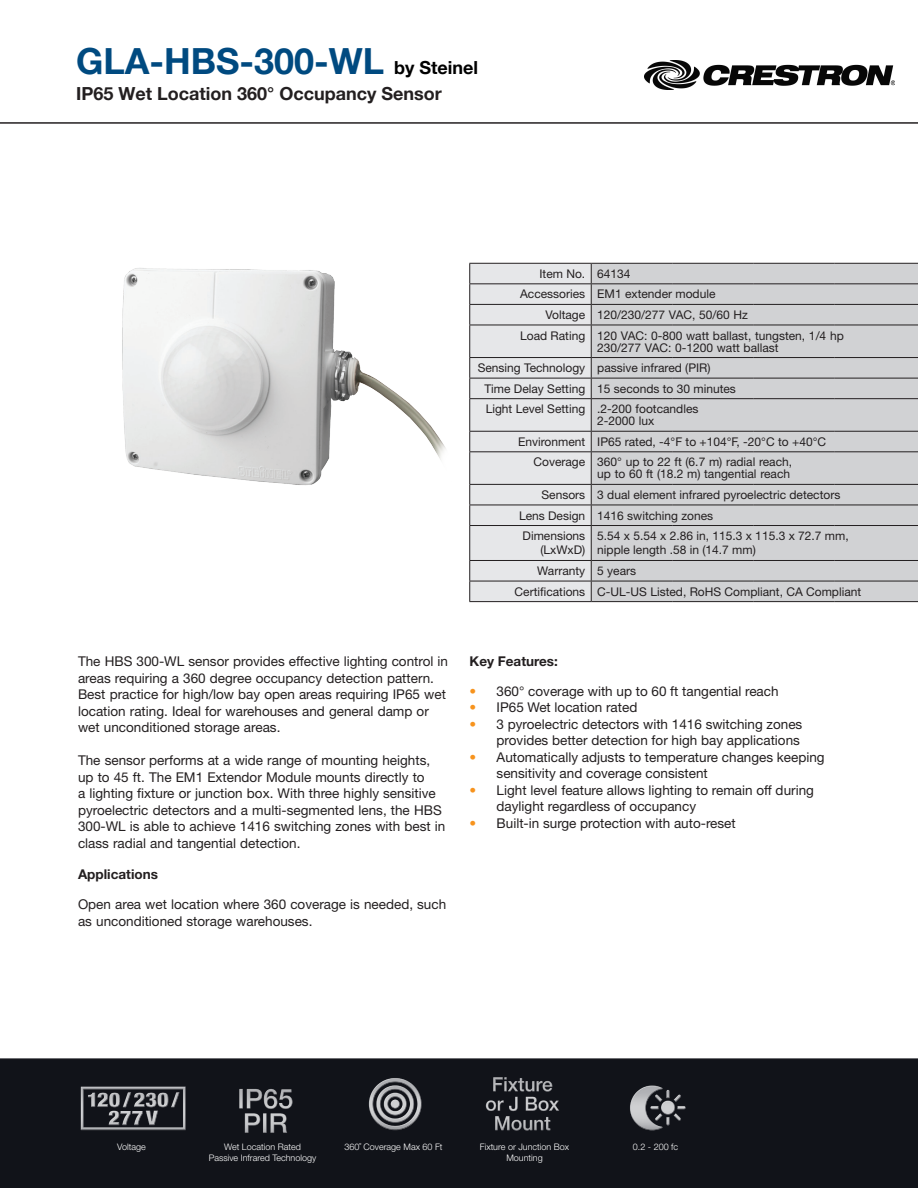
<style>
.page{position:relative;width:918px;height:1188px;background:#fff}
.page>*{position:absolute;margin:0;border:0;box-sizing:border-box;transform-origin:0 0}
.t1{font:700 36px "Helvetica Neue";color:#004a80}
.t2{font:700 18px "Helvetica Neue";color:#231f20}
.t3{font:13.5px/16.5px "Helvetica Neue LT Pro";color:#231f20}
.t4{font:700 13.5px "Helvetica Neue LT Pro";color:#231f20}
.t5{font:12px/14.4px "Helvetica Neue LT Pro";color:#231f20}
.t6{font:300 9px/10.8px "Helvetica Neue LT Pro";color:#fff;text-align:center}
.s1{font-size:18px;color:#000}
.s2{color:#f7931d}
</style>
<div class="page">
<div style="left:0;top:1058px;width:918px;height:130px;background:#111319"></div>
<div style="left:592px;top:264px;width:326px;height:337px;background:#d1d2d4"></div>
<hr style="left:591px;top:263px;width:81px;height:1px;background:#231f20">
<hr style="left:672px;top:263px;width:81px;height:1px;background:#231f20">
<hr style="left:753px;top:263px;width:81px;height:1px;background:#231f20">
<hr style="left:834px;top:263px;width:84px;height:1px;background:#231f20">
<hr style="left:591px;top:283px;width:81px;height:1px;background:#231f20">
<hr style="left:672px;top:283px;width:81px;height:1px;background:#231f20">
<hr style="left:753px;top:283px;width:81px;height:1px;background:#231f20">
<hr style="left:834px;top:283px;width:84px;height:1px;background:#231f20">
<hr style="left:591px;top:304px;width:81px;height:1px;background:#231f20">
<hr style="left:672px;top:304px;width:81px;height:1px;background:#231f20">
<hr style="left:753px;top:304px;width:81px;height:1px;background:#231f20">
<hr style="left:834px;top:304px;width:84px;height:1px;background:#231f20">
<hr style="left:591px;top:325px;width:81px;height:1px;background:#231f20">
<hr style="left:672px;top:325px;width:81px;height:1px;background:#231f20">
<hr style="left:753px;top:325px;width:81px;height:1px;background:#231f20">
<hr style="left:834px;top:325px;width:84px;height:1px;background:#231f20">
<hr style="left:591px;top:357px;width:81px;height:1px;background:#231f20">
<hr style="left:672px;top:357px;width:81px;height:1px;background:#231f20">
<hr style="left:753px;top:357px;width:81px;height:1px;background:#231f20">
<hr style="left:834px;top:357px;width:84px;height:1px;background:#231f20">
<hr style="left:591px;top:378px;width:81px;height:1px;background:#231f20">
<hr style="left:672px;top:378px;width:81px;height:1px;background:#231f20">
<hr style="left:753px;top:378px;width:81px;height:1px;background:#231f20">
<hr style="left:834px;top:378px;width:84px;height:1px;background:#231f20">
<hr style="left:591px;top:398px;width:81px;height:1px;background:#231f20">
<hr style="left:672px;top:398px;width:81px;height:1px;background:#231f20">
<hr style="left:753px;top:398px;width:81px;height:1px;background:#231f20">
<hr style="left:834px;top:398px;width:84px;height:1px;background:#231f20">
<hr style="left:591px;top:431px;width:81px;height:1px;background:#231f20">
<hr style="left:672px;top:431px;width:81px;height:1px;background:#231f20">
<hr style="left:753px;top:431px;width:81px;height:1px;background:#231f20">
<hr style="left:834px;top:431px;width:84px;height:1px;background:#231f20">
<hr style="left:591px;top:451px;width:81px;height:1px;background:#231f20">
<hr style="left:672px;top:451px;width:81px;height:1px;background:#231f20">
<hr style="left:753px;top:451px;width:81px;height:1px;background:#231f20">
<hr style="left:834px;top:451px;width:84px;height:1px;background:#231f20">
<hr style="left:591px;top:484px;width:81px;height:1px;background:#231f20">
<hr style="left:672px;top:484px;width:81px;height:1px;background:#231f20">
<hr style="left:753px;top:484px;width:81px;height:1px;background:#231f20">
<hr style="left:834px;top:484px;width:84px;height:1px;background:#231f20">
<hr style="left:591px;top:505px;width:81px;height:1px;background:#231f20">
<hr style="left:672px;top:505px;width:81px;height:1px;background:#231f20">
<hr style="left:753px;top:505px;width:81px;height:1px;background:#231f20">
<hr style="left:834px;top:505px;width:84px;height:1px;background:#231f20">
<hr style="left:591px;top:525px;width:81px;height:1px;background:#231f20">
<hr style="left:672px;top:525px;width:81px;height:1px;background:#231f20">
<hr style="left:753px;top:525px;width:81px;height:1px;background:#231f20">
<hr style="left:834px;top:525px;width:84px;height:1px;background:#231f20">
<hr style="left:591px;top:560px;width:81px;height:1px;background:#231f20">
<hr style="left:672px;top:560px;width:81px;height:1px;background:#231f20">
<hr style="left:753px;top:560px;width:81px;height:1px;background:#231f20">
<hr style="left:834px;top:560px;width:84px;height:1px;background:#231f20">
<hr style="left:591px;top:581px;width:81px;height:1px;background:#231f20">
<hr style="left:672px;top:581px;width:81px;height:1px;background:#231f20">
<hr style="left:753px;top:581px;width:81px;height:1px;background:#231f20">
<hr style="left:834px;top:581px;width:84px;height:1px;background:#231f20">
<hr style="left:591px;top:601px;width:81px;height:1px;background:#231f20">
<hr style="left:672px;top:601px;width:81px;height:1px;background:#231f20">
<hr style="left:753px;top:601px;width:81px;height:1px;background:#231f20">
<hr style="left:834px;top:601px;width:84px;height:1px;background:#231f20">
<svg style="left:469px;top:262px;width:123px;height:340px;background:#dadbdd"></svg>
<hr style="left:469px;top:263px;width:122px;height:1px;background:#231f20">
<hr style="left:0;top:122px;width:918px;height:2px;background:#231f20">
<img style="left:122px;top:268px;width:324px;height:217px">
<img style="left:64px;top:1071px;width:137px;height:68px">
<img style="left:227px;top:1087px;width:81px;height:48px">
<img style="left:484px;top:1070px;width:76px;height:68px">
<img style="left:366px;top:1058px;width:57px;height:73px">
<img style="left:620px;top:1081px;width:106px;height:61px">
<img style="left:645px;top:61px;width:250px;height:29px">
<h1 class="t1" style="left:76px;top:33px;width:404px">GLA-HBS-300-WL <span class="s1">by Steinel</span></h1>
<h2 class="t2" style="left:76px;top:79px;width:367px">IP65 Wet Location 360° Occupancy Sensor</h2>
<p class="t3" style="left:78px;top:653px;width:372px">The HBS 300-WL sensor provides effective lighting control in areas requiring a 360 degree occupancy detection pattern.<br>Best practice for high/low bay open areas requiring IP65 wet location rating. Ideal for warehouses and general damp or wet unconditioned storage areas.</p>
<p class="t3" style="left:78px;top:752px;width:369px">The sensor performs at a wide range of mounting heights, up to 45 ft. The EM1 Extendor Module mounts directly to<br>a lighting fixture or junction box. With three highly sensitive pyroelectric detectors and a multi-segmented lens, the HBS 300-WL is able to achieve 1416 switching zones with best in class radial and tangential detection.</p>
<p class="t4" style="left:78px;top:866px;width:81px">Applications</p>
<p class="t3" style="left:78px;top:896px;width:370px">Open area wet location where 360 coverage is needed, such as unconditioned storage warehouses.</p>
<p class="t5" style="left:539px;top:266px;width:93px">Item No. 64134</p>
<p class="t5" style="left:520px;top:287px;width:197px">Accessories EM1 extender module</p>
<p class="t5" style="left:545px;top:307px;width:204px">Voltage 120/230/277 VAC, 50/60 Hz</p>
<p class="t5" style="left:520px;top:328px;width:325px">Load Rating 120 VAC: 0-800 watt ballast, tungsten, 1/4 hp</p>
<p class="t5" style="left:597px;top:340px;width:183px">230/277 VAC: 0-1200 watt ballast</p>
<p class="t5" style="left:478px;top:360px;width:234px">Sensing Technology passive infrared (PIR)</p>
<p class="t5" style="left:484px;top:381px;width:253px">Time Delay Setting 15 seconds to 30 minutes</p>
<p class="t5" style="left:486px;top:401px;width:214px">Light Level Setting .2-200 footcandles</p>
<p class="t5" style="left:597px;top:413px;width:59px">2-2000 lux</p>
<p class="t5" style="left:518px;top:434px;width:310px">Environment IP65 rated, -4°F to +104°F, -20°C to +40°C</p>
<p class="t5" style="left:533px;top:455px;width:260px">Coverage 360° up to 22 ft (6.7 m) radial reach,</p>
<p class="t5" style="left:597px;top:467px;width:194px">up to 60 ft (18.2 m) tangential reach</p>
<p class="t5" style="left:541px;top:487px;width:300px">Sensors 3 dual element infrared pyroelectric detectors</p>
<p class="t5" style="left:519px;top:508px;width:196px">Lens Design 1416 switching zones</p>
<p class="t5" style="left:523px;top:528px;width:64px">Dimensions</p>
<p class="t5" style="left:540px;top:543px;width:46px">(LxWxD)</p>
<p class="t5" style="left:597px;top:528px;width:253px">5.54 x 5.54 x 2.86 in, 115.3 x 115.3 x 72.7 mm, nipple length .58 in (14.7 mm)</p>
<p class="t5" style="left:515px;top:560px;width:348px;line-height:20.5px;text-indent:23px">Warranty 5 years<br>Certifications C-UL-US Listed, RoHS Compliant, CA Compliant</p>
<p class="t4" style="left:470px;top:652px;width:90px">Key Features:</p>
<p class="t3" style="left:470px;top:682px;width:310px"><span class="s2">•</span> 360° coverage with up to 60 ft tangential reach</p>
<p class="t3" style="left:470px;top:699px;width:169px"><span class="s2">•</span> IP65 Wet location rated</p>
<p class="t3" style="left:470px;top:715px;width:334px;text-align:right"><span class="s2">•</span> 3 pyroelectric detectors with 1416 switching zones provides better detection for high bay applications</p>
<p class="t3" style="left:497px;top:748px;width:330px;text-indent:-27px"><span class="s2">•</span> Automatically adjusts to temperature changes keeping sensitivity and coverage consistent</p>
<p class="t3" style="left:497px;top:781px;width:319px;text-indent:-27px"><span class="s2">•</span> Light level feature allows lighting to remain off during daylight regardless of occupancy</p>
<p class="t3" style="left:470px;top:814px;width:268px"><span class="s2">•</span> Built-in surge protection with auto-reset</p>
<p class="t6" style="left:117px;top:1142px;width:30px">Voltage</p>
<p class="t6" style="left:209px;top:1142px;width:109px">Wet Location Rated<br>Passive Infrared Technology</p>
<p class="t6" style="left:344px;top:1142px;width:100px">360˚ Coverage Max 60 Ft</p>
<p class="t6" style="left:480px;top:1142px;width:91px">Fixture or Junction Box<br>Mounting</p>
<p class="t6" style="left:633px;top:1142px;width:47px">0.2 - 200 fc</p>
</div>
